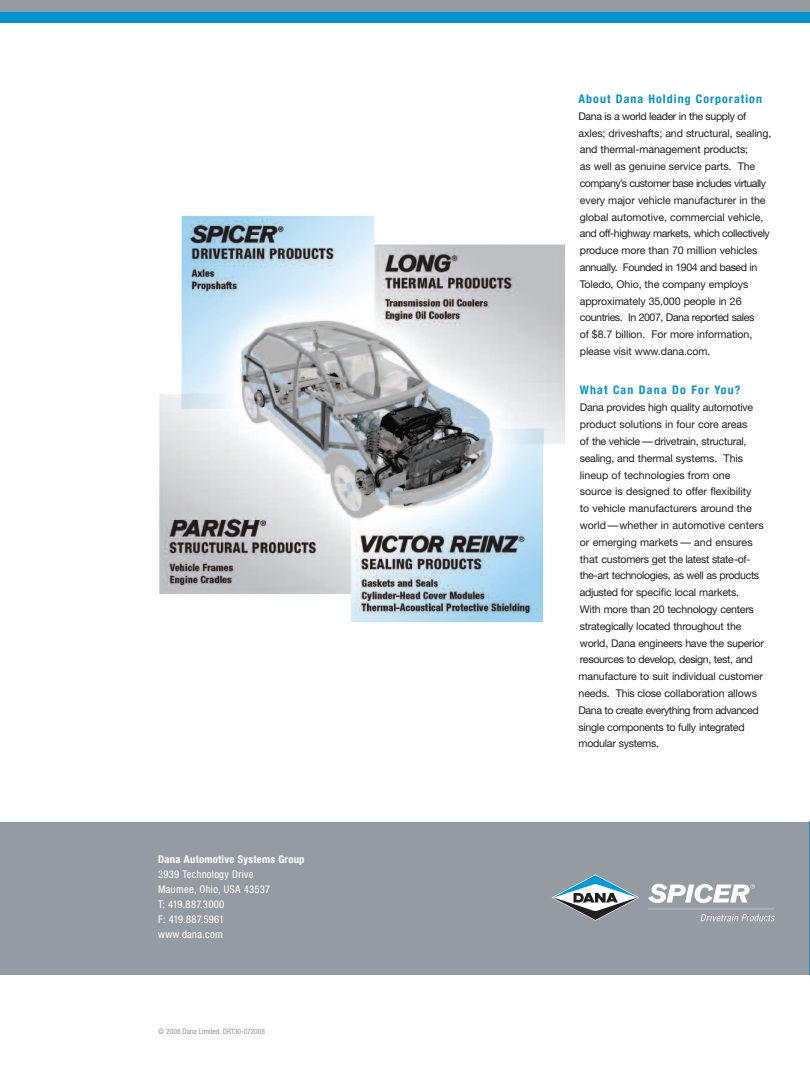
<style>
.page{position:relative;width:810px;height:1069px;background:#fff}
.page>*{position:absolute;margin:0;border:0;box-sizing:border-box;transform-origin:0 0}
.t1{font:700 condensed 11.88px "Helvetica Neue";letter-spacing:.09em;color:#0093d0}
.t2{font:10.62px/16.8px "Helvetica Neue";letter-spacing:-.015em;color:#231f20}
.t3{font:condensed 10.62px/15px "Helvetica Neue";letter-spacing:.025em;color:#fff}
.t4{font:700 condensed 10.62px "Helvetica Neue";letter-spacing:.025em;color:#fff}
.t5{font:condensed 7.5px "Helvetica Neue";color:#939598}
</style>
<div class="page">
<div style="left:0;top:7px;width:810px;height:16px;background:#0093d0"></div>
<div style="left:0;top:0;width:810px;height:11px;background:#959ca1"></div>
<div style="left:0;top:821px;width:810px;height:153px;background:#959ca1"></div>
<hr style="left:809px;top:821px;width:1px;height:153px;background:#0093d0">
<svg style="left:552px;top:874px;width:87px;height:46px"></svg>
<hr style="left:648px;top:908px;width:127px;height:1px;background:#fff">
<svg style="left:648px;top:884px;width:107px;height:19px"></svg>
<svg style="left:701px;top:914px;width:74px;height:7px"></svg>
<img style="left:159px;top:216px;width:406px;height:406px">
<p class="t4" style="left:158px;top:856px;width:148px">Dana Automotive Systems Group</p>
<p class="t3" style="left:158px;top:868px;width:114px">3939 Technology Drive<br>Maumee, Ohio, USA 43537<br>T: 419.887.3000<br>F: 419.887.5961 www.dana.com</p>
<p class="t5" style="left:158px;top:1028px;width:108px">© 2008 Dana Limited. DRT30-072008</p>
<p class="t1" style="left:579px;top:94px;width:185px">About Dana Holding Corporation</p>
<p class="t2" style="left:579px;top:109px;width:194px">Dana is a world leader in the supply of axles; driveshafts; and structural, sealing, and thermal-management products;<br>as well as genuine service parts. The company’s customer base includes virtually every major vehicle manufacturer in the global automotive, commercial vehicle, and off-highway markets, which collectively produce more than 70 million vehicles annually. Founded in 1904 and based in Toledo, Ohio, the company employs approximately 35,000 people in 26 countries. In 2007, Dana reported sales<br>of $8.7 billion. For more information, please visit www.dana.com.</p>
<p class="t1" style="left:580px;top:386px;width:162px">What Can Dana Do For You?</p>
<p class="t2" style="left:579px;top:400px;width:187px">Dana provides high quality automotive product solutions in four core areas<br>of the vehicle — drivetrain, structural, sealing, and thermal systems. This lineup of technologies from one source is designed to offer flexibility<br>to vehicle manufacturers around the world —whether in automotive centers or emerging markets — and ensures that customers get the latest state-of&shy;the-art technologies, as well as products adjusted for specific local markets.<br>With more than 20 technology centers strategically located throughout the world, Dana engineers have the superior resources to develop, design, test, and manufacture to suit individual customer needs. This close collaboration allows Dana to create everything from advanced single components to fully integrated modular systems.</p>
</div>
